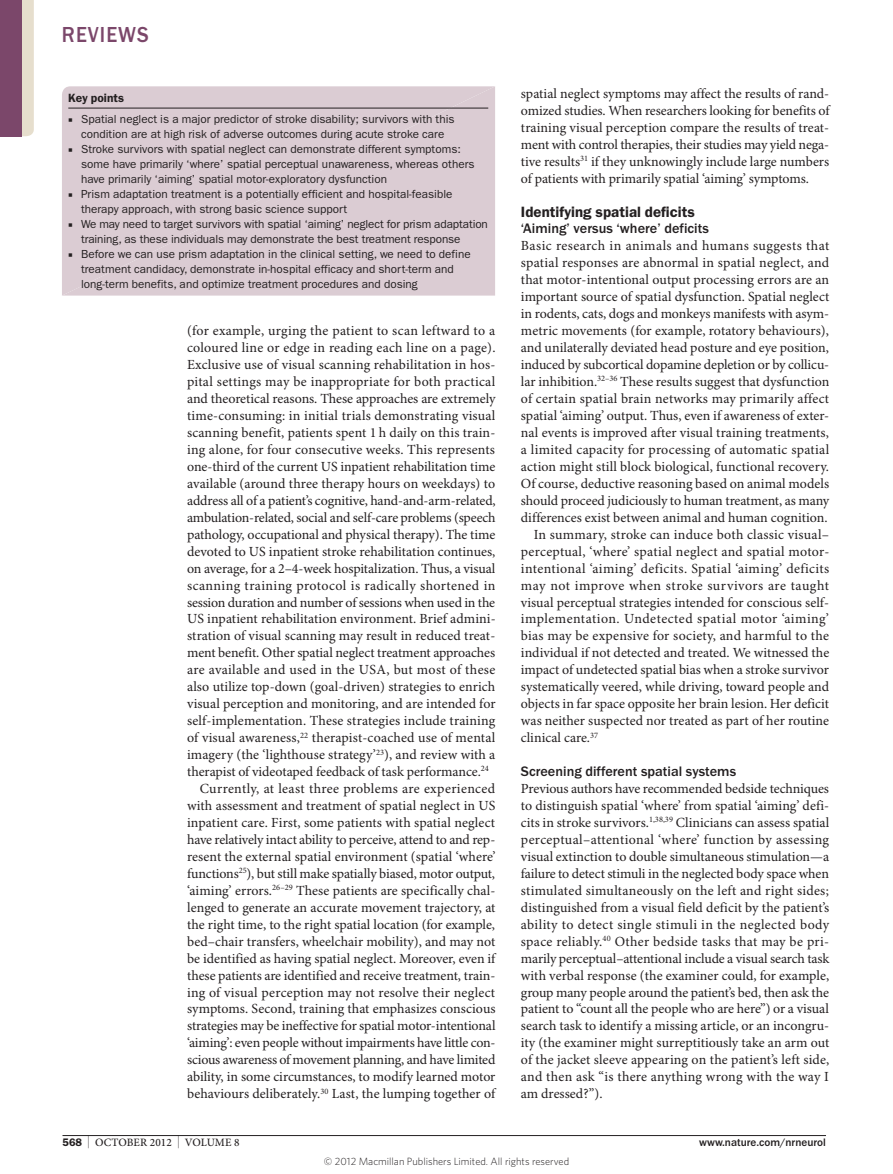
<style>
.page{position:relative;width:893px;height:1174px;background:#fff}
.page>*{position:absolute;margin:0;border:0;box-sizing:border-box;transform-origin:0 0}
.t1{font:500 22.5px "ITC Franklin Gothic Std";letter-spacing:.05em;color:#7b476a;scale:.9 1}
.Head_1{font:600 15px "ITC Franklin Gothic Std";color:#231f20}
.Head_2{font:500 14.25px "ITC Franklin Gothic Std";color:#231f20}
.Body_first{font:13.95px/17px "Minion Pro";color:#231f20;text-align:justify}
.Body_text{font:13.95px/17px "Minion Pro";color:#231f20;text-align:justify}
.Box_title{font:600 12px "ITC Franklin Gothic Std";color:#231f20}
.Box_body_bullet{font:11.7px/15px "ITC Franklin Gothic Std";color:#231f20}
.t2{font:500 11.25px "Minion Pro";letter-spacing:.01em;color:#231f20}
.t3{font:500 11.25px "ITC Franklin Gothic Std";color:#231f20}
.t4{font:300 10.5px "Whitney";color:#231f20}
.s1{font-family:"Minion Pro"}
.s2{font-family:"ITC Franklin Gothic Std";font-weight:600;font-size:10.95px}
.s3{font-size:12.9px}
</style>
<div class="page">
<hr style="left:63px;top:1135px;width:763px;height:1px;background:#231f20">
<div style="left:62px;top:86px;width:433px;height:209px;background:#dbccd3"></div>
<hr style="left:68px;top:108px;width:420px;height:1px;background:#231f20">
<div style="left:22px;top:0;width:12px;height:136px;background:#e6decd"></div>
<div style="left:0;top:0;width:22px;height:136px;background:#7b476a"></div>
<p class="t1" style="left:62px;top:22px;width:98px">REVIEWS</p>
<p class="Box_title" style="left:68px;top:90px;width:57px">Key points</p>
<p class="Box_body_bullet" style="left:68px;top:111px;width:388px;text-align:center"><span class="s1">■</span> Spatial neglect is a major predictor of stroke disability; survivors with this condition are at high risk of adverse outcomes during acute stroke care</p>
<p class="Box_body_bullet" style="left:81px;top:141px;width:395px;text-indent:-13px"><span class="s1">■</span> Stroke survivors with spatial neglect can demonstrate different symptoms: some have primarily ‘where’ spatial perceptual unawareness, whereas others have primarily ‘aiming’ spatial motor-exploratory dysfunction</p>
<p class="Box_body_bullet" style="left:81px;top:186px;width:373px;text-indent:-13px"><span class="s1">■</span> Prism adaptation treatment is a potentially efficient and hospital-feasible therapy approach, with strong basic science support</p>
<p class="Box_body_bullet" style="left:81px;top:216px;width:408px;text-indent:-13px"><span class="s1">■</span> We may need to target survivors with spatial ‘aiming’ neglect for prism adaptation training, as these individuals may demonstrate the best treatment response</p>
<p class="Box_body_bullet" style="left:81px;top:246px;width:391px;text-indent:-13px"><span class="s1">■</span> Before we can use prism adaptation in the clinical setting, we need to define treatment candidacy, demonstrate in-hospital efficacy and short-term and long-term benefits, and optimize treatment procedures and dosing</p>
<p class="Body_first" style="left:187px;top:323px;width:310px">(for example, urging the patient to scan leftward to a coloured line or edge in reading each line on a page).<br>Exclusive use of visual scanning rehabilitation in hos&shy;pital settings may be inappropriate for both practical and theoretical reasons. These approaches are extremely time-consuming: in initial trials demonstrating visual scanning benefit, patients spent 1 h daily on this train&shy;ing alone, for four consecutive weeks. This represents one-third of the current US inpatient rehabilitation time available (around three therapy hours on weekdays) to address all of a patient’s cognitive, hand-and-arm-related, ambulation-related, social and self-care problems (speech pathology, occupational and physical therapy). The time devoted to US inpatient stroke rehabilitation continues, on average, for a 2–4-week hospitalization. Thus, a visual scanning training protocol is radically shortened in session duration and number of sessions when used in the US inpatient rehabilitation environment. Brief admini&shy;stration of visual scanning may result in reduced treat&shy;ment benefit. Other spatial neglect treatment approaches are available and used in the USA, but most of these also utilize top-down (goal-driven) strategies to enrich visual perception and monitoring, and are intended for self-implementation. These strategies include training of visual awareness,<sup>22</sup> therapist-coached use of mental imagery (the ‘lighthouse strategy’<sup>23</sup>), and review with a therapist of videotaped feedback of task performance.<sup>24</sup></p>
<p class="Body_text" style="left:187px;top:780px;width:310px;text-indent:13px">Currently, at least three problems are experienced with assessment and treatment of spatial neglect in US inpatient care. First, some patients with spatial neglect have relatively intact ability to perceive, attend to and rep&shy;resent the external spatial environment (spatial ‘where’ functions<sup>25</sup>), but still make spatially biased, motor output, ‘aiming’ errors.<sup>26–29</sup> These patients are specifically chal&shy;lenged to generate an accurate movement trajectory, at the right time, to the right spatial location (for example, bed–chair transfers, wheelchair mobility), and may not be identified as having spatial neglect. Moreover, even if these patients are identified and receive treatment, train&shy;ing of visual perception may not resolve their neglect symptoms. Second, training that emphasizes conscious strategies may be ineffective for spatial motor-intentional ‘aiming’: even people without impairments have little con&shy;scious awareness of movement planning, and have limited ability, in some circumstances, to modify learned motor behaviours deliberately.<sup>30</sup> Last, the lumping together of</p>
<p class="Body_text" style="left:521px;top:85px;width:310px">spatial neglect symptoms may affect the results of rand&shy;omized studies. When researchers looking for benefits of training visual perception compare the results of treat&shy;ment with control therapies, their studies may yield nega&shy;tive results<sup>31</sup> if they unknowingly include large numbers of patients with primarily spatial ‘aiming’ symptoms.</p>
<p class="Head_1" style="left:521px;top:202px;width:176px">Identifying spatial deficits</p>
<p class="Head_2" style="left:521px;top:221px;width:189px">‘Aiming’ versus ‘where’ deficits</p>
<p class="Body_first" style="left:521px;top:238px;width:310px">Basic research in animals and humans suggests that spatial responses are abnormal in spatial neglect, and that motor-intentional output processing errors are an important source of spatial dysfunction. Spatial neglect in rodents, cats, dogs and monkeys manifests with asym&shy;metric movements (for example, rotatory behaviours), and unilaterally deviated head posture and eye position, induced by subcortical dopamine depletion or by collicu&shy;lar inhibition.<sup>32–36</sup> These results suggest that dysfunction of certain spatial brain networks may primarily affect spatial ‘aiming’ output. Thus, even if awareness of exter&shy;nal events is improved after visual training treatments, a limited capacity for processing of automatic spatial action might still block biological, functional recovery.<br>Of course, deductive reasoning based on animal models should proceed judiciously to human treatment, as many differences exist between animal and human cognition.</p>
<p class="Body_text" style="left:521px;top:526px;width:310px;text-indent:13px">In summary, stroke can induce both classic visual– perceptual, ‘where’ spatial neglect and spatial motor&shy;intentional ‘aiming’ deficits. Spatial ‘aiming’ deficits may not improve when stroke survivors are taught visual perceptual strategies intended for conscious self&shy;implementation. Undetected spatial motor ‘aiming’ bias may be expensive for society, and harmful to the individual if not detected and treated. We witnessed the impact of undetected spatial bias when a stroke survivor systematically veered, while driving, toward people and objects in far space opposite her brain lesion. Her deficit was neither suspected nor treated as part of her routine clinical care.<sup>37</sup></p>
<p class="Head_2" style="left:521px;top:763px;width:217px">Screening different spatial systems</p>
<p class="Body_first" style="left:521px;top:780px;width:310px;text-align:left">Previous authors have recommended bedside techniques to distinguish spatial ‘where’ from spatial ‘aiming’ defi&shy;cits in stroke survivors.<sup>1,38,39</sup> Clinicians can assess spatial perceptual–attentional ‘where’ function by assessing visual extinction to double simultaneous stimulation—a failure to detect stimuli in the neglected body space when stimulated simultaneously on the left and right sides; distinguished from a visual field deficit by the patient’s ability to detect single stimuli in the neglected body space reliably.<sup>40</sup> Other bedside tasks that may be pri&shy;marily perceptual–attentional include a visual search task with verbal response (the examiner could, for example, group many people around the patient’s bed, then ask the patient to “count all the people who are here”) or a visual search task to identify a missing article, or an incongru&shy;ity (the examiner might surreptitiously take an arm out of the jacket sleeve appearing on the patient’s left side, and then ask “is there anything wrong with the way I am dressed?”).</p>
<p class="t2" style="left:63px;top:1136px;width:179px"><span class="s2">568</span> <span class="s3">|</span> OCTOBER 2012 <span class="s3">|</span> VOLUME 8</p>
<p class="t3" style="left:699px;top:1136px;width:128px">www.nature.com/nrneurol</p>
<p class="t4" style="left:324px;top:1154px;width:247px">© 2012 Macmillan Publishers Limited. All rights reserved</p>
</div>
